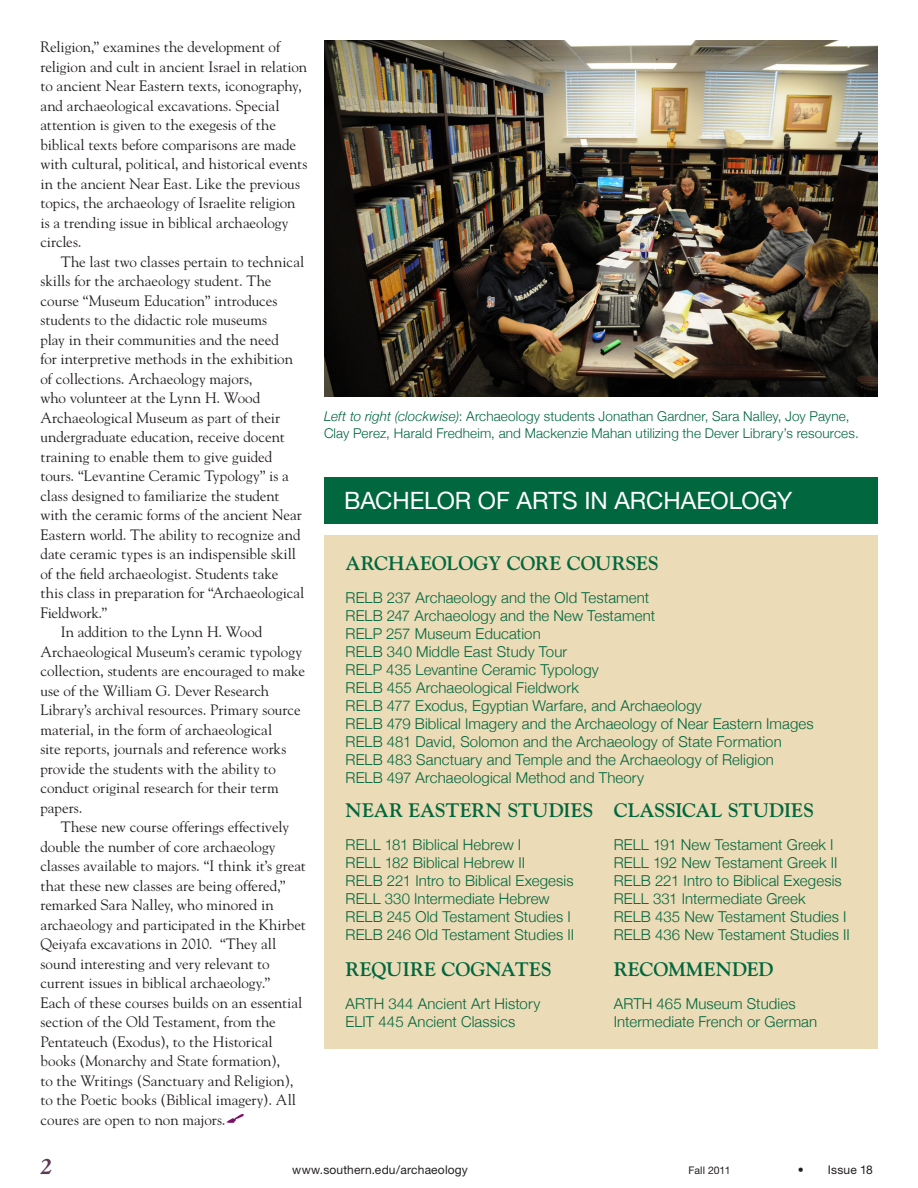
<style>
.page{position:relative;width:918px;height:1188px;background:#fff}
.page>*{position:absolute;margin:0;border:0;box-sizing:border-box;transform-origin:0 0}
.pullquote_header{font:24px "Helvetica Neue";letter-spacing:-.005em;color:#fff}
.t1{font:italic 700 22.5px "Goudy";color:#5a3856}
.t2{font:700 19.5px "Goudy";letter-spacing:-.01em;color:#00673e}
.body{font:15px/19.5px "Goudy";letter-spacing:-.005em;color:#231f20}
.t3{font:300 15px "Helvetica Neue";letter-spacing:.005em;color:#00673e}
.t4{font:300 13.5px/16.2px "Helvetica Neue";letter-spacing:.01em;color:#00673e}
.t5{font:12px "Helvetica Neue";letter-spacing:.015em;color:#231f20}
.t6{font:10.5px "Helvetica Neue";color:#231f20}
.s1{font-style:italic}
</style>
<div class="page">
<svg style="left:226px;top:1114px;width:18px;height:9px"></svg>
<img style="left:324px;top:40px;width:554px;height:356px">
<div style="left:324px;top:536px;width:554px;height:513px;background:#ecdbb7"></div>
<div style="left:324px;top:477px;width:554px;height:47px;background:#00673e"></div>
<p class="body" style="left:40px;top:37px;width:268px">Religion,” examines the development of religion and cult in ancient Israel in relation to ancient Near Eastern texts, iconography, and archaeological excavations. Special attention is given to the exegesis of the biblical texts before comparisons are made with cultural, political, and historical events in the ancient Near East. Like the previous topics, the archaeology of Israelite religion is a trending issue in biblical archaeology circles.</p>
<p class="body" style="left:40px;top:252px;width:265px;text-indent:20px">The last two classes pertain to technical skills for the archaeology student. The course “Museum Education” introduces students to the didactic role museums<br>play in their communities and the need<br>for interpretive methods in the exhibition of collections. Archaeology majors,<br>who volunteer at the Lynn H. Wood Archaeological Museum as part of their undergraduate education, receive docent training to enable them to give guided tours. “Levantine Ceramic Typology” is a class designed to familiarize the student with the ceramic forms of the ancient Near Eastern world. The ability to recognize and date ceramic types is an indispensible skill of the field archaeologist. Students take this class in preparation for “Archaeological Fieldwork.”</p>
<p class="body" style="left:40px;top:622px;width:266px;text-indent:20px">In addition to the Lynn H. Wood Archaeological Museum’s ceramic typology collection, students are encouraged to make use of the William G. Dever Research Library’s archival resources. Primary source material, in the form of archaeological<br>site reports, journals and reference works provide the students with the ability to conduct original research for their term papers.</p>
<p class="body" style="left:40px;top:817px;width:267px;text-indent:20px">These new course offerings effectively double the number of core archaeology classes available to majors. “I think it’s great that these new classes are being offered,” remarked Sara Nalley, who minored in archaeology and participated in the Khirbet Qeiyafa excavations in 2010. “They all sound interesting and very relevant to current issues in biblical archaeology.”<br>Each of these courses builds on an essential section of the Old Testament, from the Pentateuch (Exodus), to the Historical books (Monarchy and State formation),<br>to the Writings (Sanctuary and Religion), to the Poetic books (Biblical imagery). All coures are open to non majors.</p>
<p class="t4" style="left:324px;top:408px;width:536px"><span class="s1">Left to right (clockwise)</span>: Archaeology students Jonathan Gardner, Sara Nalley, Joy Payne,<br>Clay Perez, Harald Fredheim, and Mackenzie Mahan utilizing the Dever Library’s resources.</p>
<p class="pullquote_header" style="left:344px;top:486px;width:449px">BACHELOR OF ARTS IN ARCHAEOLOGY</p>
<p class="t2" style="left:346px;top:551px;width:315px">ARCHAEOLOGY CORE COURSES</p>
<p class="t3" style="left:346px;top:588px;width:305px">RELB 237 Archaeology and the Old Testament</p>
<p class="t3" style="left:346px;top:606px;width:311px">RELB 247 Archaeology and the New Testament</p>
<p class="t3" style="left:346px;top:624px;width:197px">RELP 257 Museum Education</p>
<p class="t3" style="left:346px;top:642px;width:223px">RELB 340 Middle East Study Tour</p>
<p class="t3" style="left:346px;top:660px;width:255px">RELP 435 Levantine Ceramic Typology</p>
<p class="t3" style="left:346px;top:678px;width:235px">RELB 455 Archaeological Fieldwork</p>
<p class="t3" style="left:346px;top:696px;width:358px">RELB 477 Exodus, Egyptian Warfare, and Archaeology</p>
<p class="t3" style="left:346px;top:714px;width:470px">RELB 479 Biblical Imagery and the Archaeology of Near Eastern Images</p>
<p class="t3" style="left:346px;top:732px;width:438px">RELB 481 David, Solomon and the Archaeology of State Formation</p>
<p class="t3" style="left:346px;top:750px;width:430px">RELB 483 Sanctuary and Temple and the Archaeology of Religion</p>
<p class="t3" style="left:346px;top:768px;width:300px">RELB 497 Archaeological Method and Theory</p>
<p class="t2" style="left:346px;top:798px;width:249px">NEAR EASTERN STUDIES</p>
<p class="t3" style="left:346px;top:835px;width:177px">RELL 181 Biblical Hebrew I</p>
<p class="t3" style="left:346px;top:853px;width:181px">RELL 182 Biblical Hebrew II</p>
<p class="t3" style="left:346px;top:871px;width:229px">RELB 221 Intro to Biblical Exegesis</p>
<p class="t3" style="left:346px;top:889px;width:206px">RELL 330 Intermediate Hebrew</p>
<p class="t3" style="left:346px;top:907px;width:227px">RELB 245 Old Testament Studies I</p>
<p class="t3" style="left:346px;top:925px;width:230px">RELB 246 Old Testament Studies II</p>
<p class="t2" style="left:346px;top:958px;width:207px">REQUIRE COGNATES</p>
<p class="t3" style="left:346px;top:995px;width:196px">ARTH 344 Ancient Art History</p>
<p class="t3" style="left:346px;top:1013px;width:171px">ELIT 445 Ancient Classics</p>
<p class="t2" style="left:614px;top:798px;width:202px">CLASSICAL STUDIES</p>
<p class="t3" style="left:614px;top:835px;width:221px">RELL 191 New Testament Greek I</p>
<p class="t3" style="left:614px;top:853px;width:225px">RELL 192 New Testament Greek II</p>
<p class="t3" style="left:614px;top:871px;width:229px">RELB 221 Intro to Biblical Exegesis</p>
<p class="t3" style="left:614px;top:889px;width:193px">RELL 331 Intermediate Greek</p>
<p class="t3" style="left:614px;top:907px;width:234px">RELB 435 New Testament Studies I</p>
<p class="t3" style="left:614px;top:925px;width:238px">RELB 436 New Testament Studies II</p>
<p class="t2" style="left:614px;top:958px;width:161px">RECOMMENDED</p>
<p class="t3" style="left:614px;top:995px;width:183px">ARTH 465 Museum Studies</p>
<p class="t3" style="left:614px;top:1013px;width:205px">Intermediate French or German</p>
<h2 class="t1" style="left:40px;top:1152px;width:14px">2</h2>
<p class="t5" style="left:292px;top:1162px;width:177px">www.southern.edu/archaeology</p>
<p class="t6" style="left:688px;top:1164px;width:44px">Fall 2011</p>
<p class="t5" style="left:798px;top:1162px;width:76px">• Issue 18</p>
</div>
